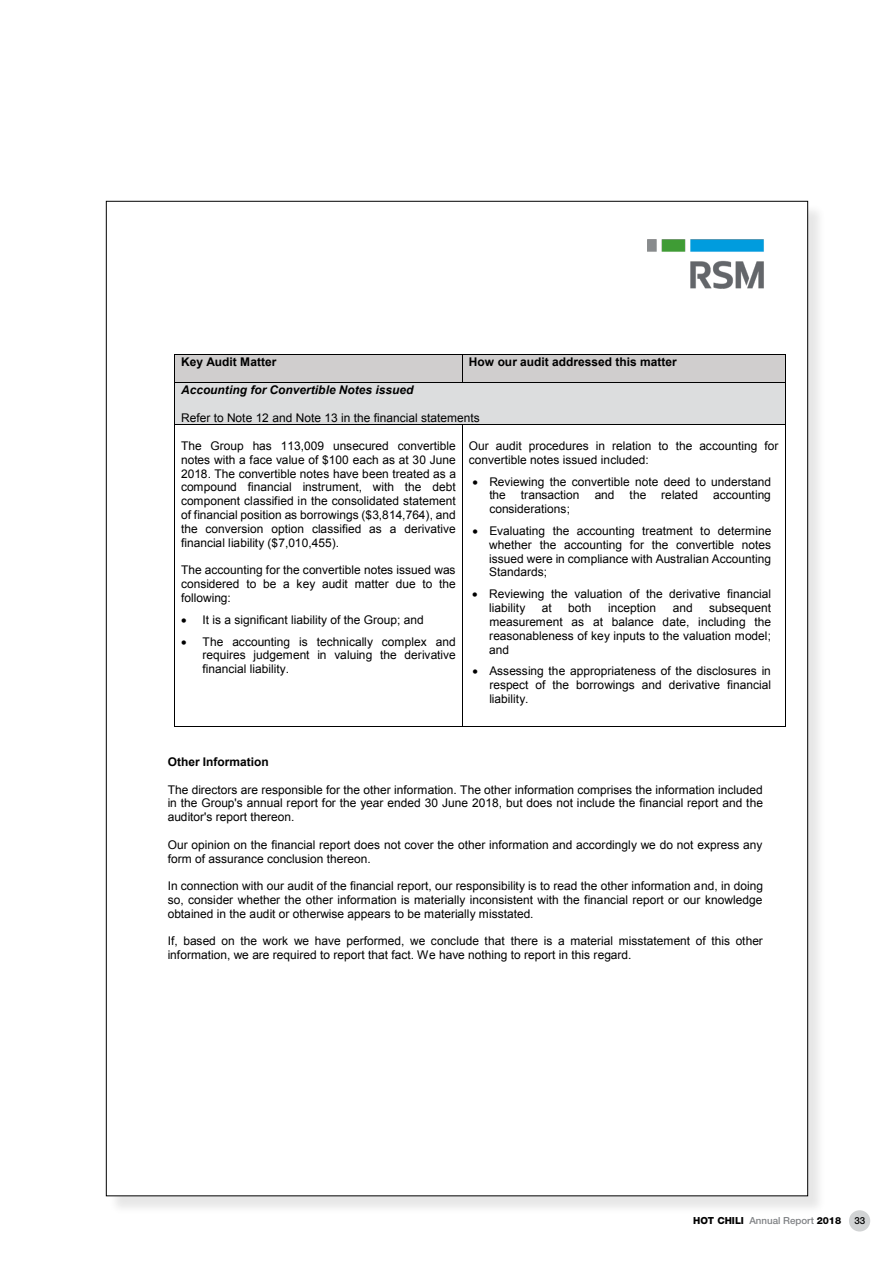
<style>
.page{position:relative;width:893px;height:1263px;background:#fff}
.page>*{position:absolute;margin:0;border:0;box-sizing:border-box;transform-origin:0 0}
.t1{font:12px/13.8px "Arial";color:#000;text-align:justify}
.t2{font:700 12px "Arial";color:#000}
.t3{font:italic 700 12px "Arial";color:#000}
.t4{font:800 9.75px "Helvetica Neue";color:#000}
.t5{font:500 9.75px "Helvetica Neue";color:#000}
.s1{font-weight:500;color:#808285}
</style>
<div class="page">
<div style="left:108px;top:203px;width:718px;height:1012px;background:#000;opacity:.1"></div>
<div style="left:106px;top:201px;width:702px;height:995px;background:#fff"></div>
<img style="left:647px;top:239px;width:117px;height:50px">
<div style="left:175px;top:355px;width:287px;height:27px;background:#d0cece"></div>
<div style="left:463px;top:355px;width:322px;height:27px;background:#d0cece"></div>
<hr style="left:175px;top:354px;width:287px;height:1px;background:#000">
<hr style="left:463px;top:354px;width:322px;height:1px;background:#000">
<div style="left:181px;top:383px;width:598px;height:14px;background:#dcddde"></div>
<div style="left:181px;top:397px;width:598px;height:14px;background:#dcddde"></div>
<div style="left:181px;top:411px;width:598px;height:13px;background:#dcddde"></div>
<svg style="left:174px;top:354px;width:1px;height:29px"></svg>
<hr style="left:175px;top:382px;width:287px;height:1px;background:#000">
<svg style="left:462px;top:354px;width:1px;height:29px"></svg>
<hr style="left:463px;top:382px;width:322px;height:1px;background:#000">
<svg style="left:785px;top:354px;width:1px;height:29px"></svg>
<hr style="left:174px;top:383px;width:1px;height:41px;background:#000">
<hr style="left:785px;top:383px;width:1px;height:41px;background:#000">
<hr style="left:175px;top:424px;width:287px;height:1px;background:#000">
<hr style="left:463px;top:424px;width:322px;height:1px;background:#000">
<hr style="left:174px;top:425px;width:1px;height:301px;background:#000">
<hr style="left:175px;top:726px;width:287px;height:1px;background:#000">
<hr style="left:462px;top:425px;width:1px;height:301px;background:#000">
<hr style="left:463px;top:726px;width:322px;height:1px;background:#000">
<hr style="left:785px;top:425px;width:1px;height:301px;background:#000">
<div style="left:849px;top:1210px;width:21px;height:21px;background:#d1d3d4;border-radius:50%"></div>
<p class="t2" style="left:181px;top:354px;width:97px">Key Audit Matter</p>
<p class="t2" style="left:469px;top:354px;width:209px">How our audit addressed this matter</p>
<p class="t3" style="left:181px;top:382px;width:234px">Accounting for Convertible Notes issued</p>
<p class="t1" style="left:181px;top:411px;width:300px">Refer to Note 12 and Note 13 in the financial statements</p>
<p class="t1" style="left:181px;top:439px;width:276px">The Group has 113,009 unsecured convertible notes with a face value of $100 each as at 30 June 2018. The convertible notes have been treated as a compound financial instrument, with the debt component classified in the consolidated statement of financial position as borrowings ($3,814,764), and the conversion option classified as a derivative financial liability ($7,010,455).</p>
<p class="t1" style="left:181px;top:563px;width:276px">The accounting for the convertible notes issued was considered to be a key audit matter due to the following:</p>
<p class="t1" style="left:181px;top:613px;width:244px">• It is a significant liability of the Group; and</p>
<p class="t1" style="left:203px;top:635px;width:255px;text-indent:-21px">• The accounting is technically complex and requires judgement in valuing the derivative financial liability.</p>
<p class="t1" style="left:469px;top:439px;width:311px">Our audit procedures in relation to the accounting for convertible notes issued included:</p>
<p class="t1" style="left:489px;top:474px;width:283px;text-indent:-17px">• Reviewing the convertible note deed to understand the transaction</p>
<p class="t1" style="left:595px;top:488px;width:21px">and</p>
<p class="t1" style="left:630px;top:488px;width:70px">the related</p>
<p class="t1" style="left:713px;top:488px;width:59px">accounting</p>
<p class="t1" style="left:489px;top:502px;width:82px">considerations;</p>
<p class="t1" style="left:489px;top:524px;width:284px;text-indent:-17px">• Evaluating the accounting treatment to determine whether the accounting for the convertible notes issued were in compliance with Australian Accounting Standards;</p>
<p class="t1" style="left:489px;top:587px;width:283px;text-indent:-17px">• Reviewing the valuation of the derivative financial liability</p>
<p class="t1" style="left:489px;top:601px;width:283px;text-indent:220px">subsequent measurement as at balance date, including the reasonableness of key inputs to the valuation model; and</p>
<p class="t1" style="left:489px;top:664px;width:283px;text-indent:-17px">• Assessing the appropriateness of the disclosures in respect of the borrowings and derivative financial liability.</p>
<p class="t1" style="left:542px;top:601px;width:11px">at</p>
<p class="t1" style="left:568px;top:601px;width:25px">both</p>
<p class="t1" style="left:608px;top:601px;width:50px">inception</p>
<p class="t1" style="left:673px;top:601px;width:21px">and</p>
<p class="t2" style="left:168px;top:754px;width:103px">Other Information</p>
<p class="t1" style="left:168px;top:782px;width:597px">The directors are responsible for the other information. The other information comprises the information included in the Group's annual report for the year ended 30 June 2018, but does not include the financial report and the auditor's report thereon.</p>
<p class="t1" style="left:168px;top:838px;width:596px">Our opinion on the financial report does not cover the other information and accordingly we do not express any form of assurance conclusion thereon.</p>
<p class="t1" style="left:168px;top:879px;width:597px">In connection with our audit of the financial report, our responsibility is to read the other information and, in doing so, consider whether the other information is materially inconsistent with the financial report or our knowledge obtained in the audit or otherwise appears to be materially misstated.</p>
<p class="t1" style="left:168px;top:934px;width:597px">If, based on the work we have performed, we conclude that there is a material misstatement of this other information, we are required to report that fact. We have nothing to report in this regard.</p>
<p class="t4" style="left:693px;top:1215px;width:150px">HOT CHILI <span class="s1">Annual Report</span> 2018</p>
<p class="t5" style="left:854px;top:1215px;width:12px">33</p>
</div>
